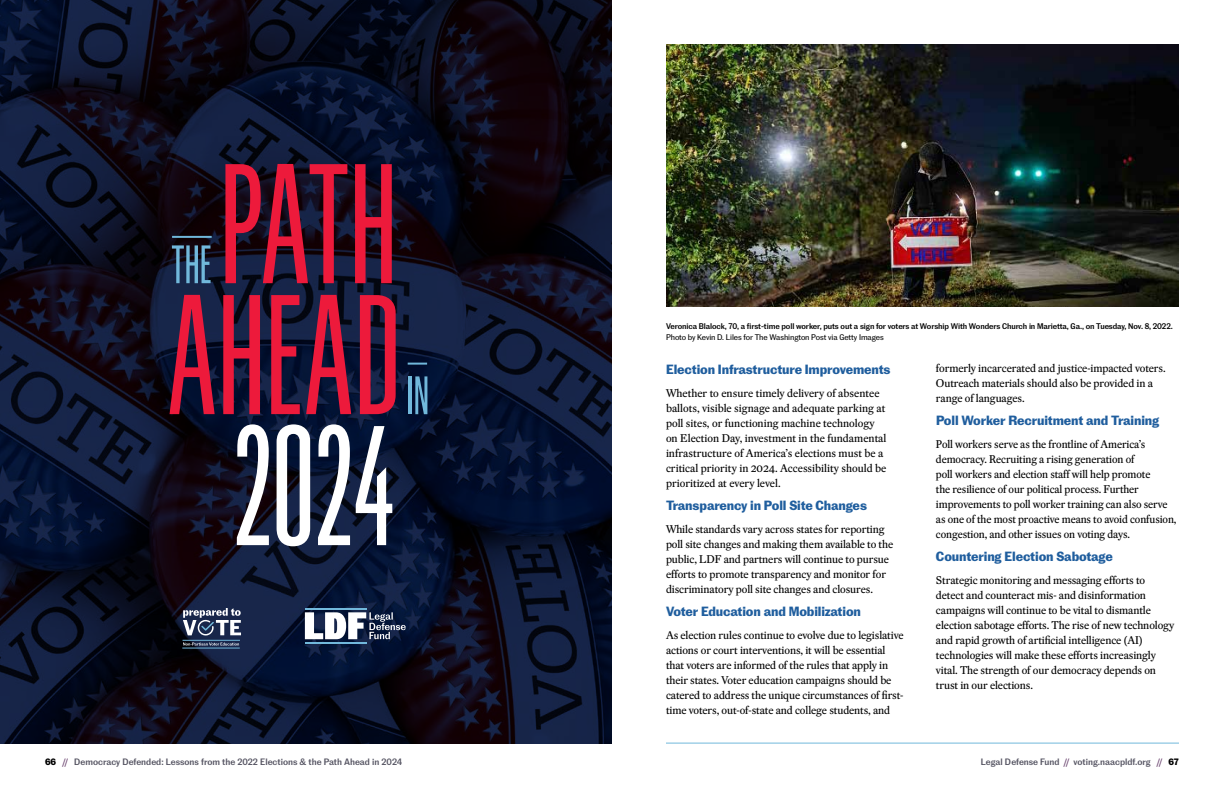
<style>
.page{position:relative;width:1224px;height:792px;background:#fff}
.page>*{position:absolute;margin:0;border:0;box-sizing:border-box;transform-origin:0 0}
.t1{font:167px/130.9px "Flama Ultracondensed Basic";color:#ed1a3b;text-align:center}
.t2{font:167px "Flama Ultracondensed Basic";color:#fff}
.t3{font:53px "Flama Ultracondensed Basic";color:#71b8db}
.t4{font:700 13px "Marcin Ant";letter-spacing:-.01em;color:#205e9e}
.t5{font:11px/15px "Eudald News";letter-spacing:-.01em;color:#000}
.t6{font:500 9px "Marcin Ant";color:#545361}
.t7{font:500 8px "Marcin Ant";letter-spacing:-.01em;color:#000}
.t8{font:8px "Marcin Ant";letter-spacing:-.01em;color:#000}
.s1{font-weight:800;color:#000}
.s2{color:#643b69}
</style>
<div class="page">
<hr style="left:666px;top:743px;width:513px;height:1px;background:#70b8db">
<img style="left:0;top:0;width:612px;height:744px">
<hr style="left:305px;top:608px;width:61px;height:1px;background:#71b8db">
<hr style="left:305px;top:642px;width:61px;height:2px;background:#71b8db">
<svg style="left:305px;top:612px;width:101px;height:27px"></svg>
<img style="left:666px;top:44px;width:513px;height:263px">
<hr style="left:172px;top:236px;width:40px;height:2px;background:#70b8db">
<svg style="left:408px;top:363px;width:19px;height:2px"></svg>
<svg style="left:183px;top:608px;width:58px;height:28px"></svg>
<svg style="left:183px;top:642px;width:56px;height:4px"></svg>
<hr style="left:183px;top:640px;width:57px;height:1px;background:#71b8db">
<hr style="left:182px;top:648px;width:58px;height:1px;background:#71b8db">
<h1 class="t1" style="left:167px;top:156px;width:235px">PATH<br>AHEAD</h1>
<h2 class="t3" style="left:171px;top:232px;width:42px">THE</h2>
<h1 class="t2" style="left:233px;top:384px;width:163px">2024</h1>
<h2 class="t3" style="left:407px;top:363px;width:24px">IN</h2>
<p class="t7" style="left:666px;top:321px;width:508px">Veronica Blalock, 70, a first-time poll worker, puts out a sign for voters at Worship With Wonders Church in Marietta, Ga., on Tuesday, Nov. 8, 2022.</p>
<p class="t8" style="left:666px;top:332px;width:219px">Photo by Kevin D. Liles for The Washington Post via Getty Images</p>
<p class="t4" style="left:666px;top:361px;width:226px">Election Infrastructure Improvements</p>
<p class="t5" style="left:666px;top:385px;width:222px">Whether to ensure timely delivery of absentee ballots, visible signage and adequate parking at poll sites, or functioning machine technology on Election Day, investment in the fundamental infrastructure of America’s elections must be a critical priority in 2024. Accessibility should be prioritized at every level.</p>
<p class="t4" style="left:666px;top:497px;width:202px">Transparency in Poll Site Changes</p>
<p class="t5" style="left:666px;top:521px;width:229px">While standards vary across states for reporting poll site changes and making them available to the public, LDF and partners will continue to pursue efforts to promote transparency and monitor for discriminatory poll site changes and closures.</p>
<p class="t4" style="left:666px;top:603px;width:197px">Voter Education and Mobilization</p>
<p class="t5" style="left:666px;top:627px;width:239px">As election rules continue to evolve due to legislative actions or court interventions, it will be essential that voters are informed of the rules that apply in their states. Voter education campaigns should be catered to address the unique circumstances of first&shy;time voters, out-of-state and college students, and</p>
<p class="t5" style="left:936px;top:360px;width:231px">formerly incarcerated and justice-impacted voters.<br>Outreach materials should also be provided in a range of languages.</p>
<p class="t4" style="left:936px;top:412px;width:225px">Poll Worker Recruitment and Training</p>
<p class="t5" style="left:936px;top:436px;width:242px">Poll workers serve as the frontline of America’s democracy. Recruiting a rising generation of<br>poll workers and election staff will help promote<br>the resilience of our political process. Further improvements to poll worker training can also serve as one of the most proactive means to avoid confusion, congestion, and other issues on voting days.</p>
<p class="t4" style="left:936px;top:548px;width:178px">Countering Election Sabotage</p>
<p class="t5" style="left:936px;top:572px;width:240px">Strategic monitoring and messaging efforts to detect and counteract mis- and disinformation campaigns will continue to be vital to dismantle election sabotage efforts. The rise of new technology and rapid growth of artificial intelligence (AI) technologies will make these efforts increasingly vital. The strength of our democracy depends on trust in our elections.</p>
<p class="t6" style="left:45px;top:756px;width:359px"><span class="s1">66</span> <span class="s2">//</span> Democracy Defended: Lessons from the 2022 Elections &amp; the Path Ahead in 2024</p>
<p class="t6" style="left:981px;top:756px;width:200px">Legal Defense Fund <span class="s2">//</span> voting.naacpldf.org <span class="s2">//</span> <span class="s1">67</span></p>
</div>
